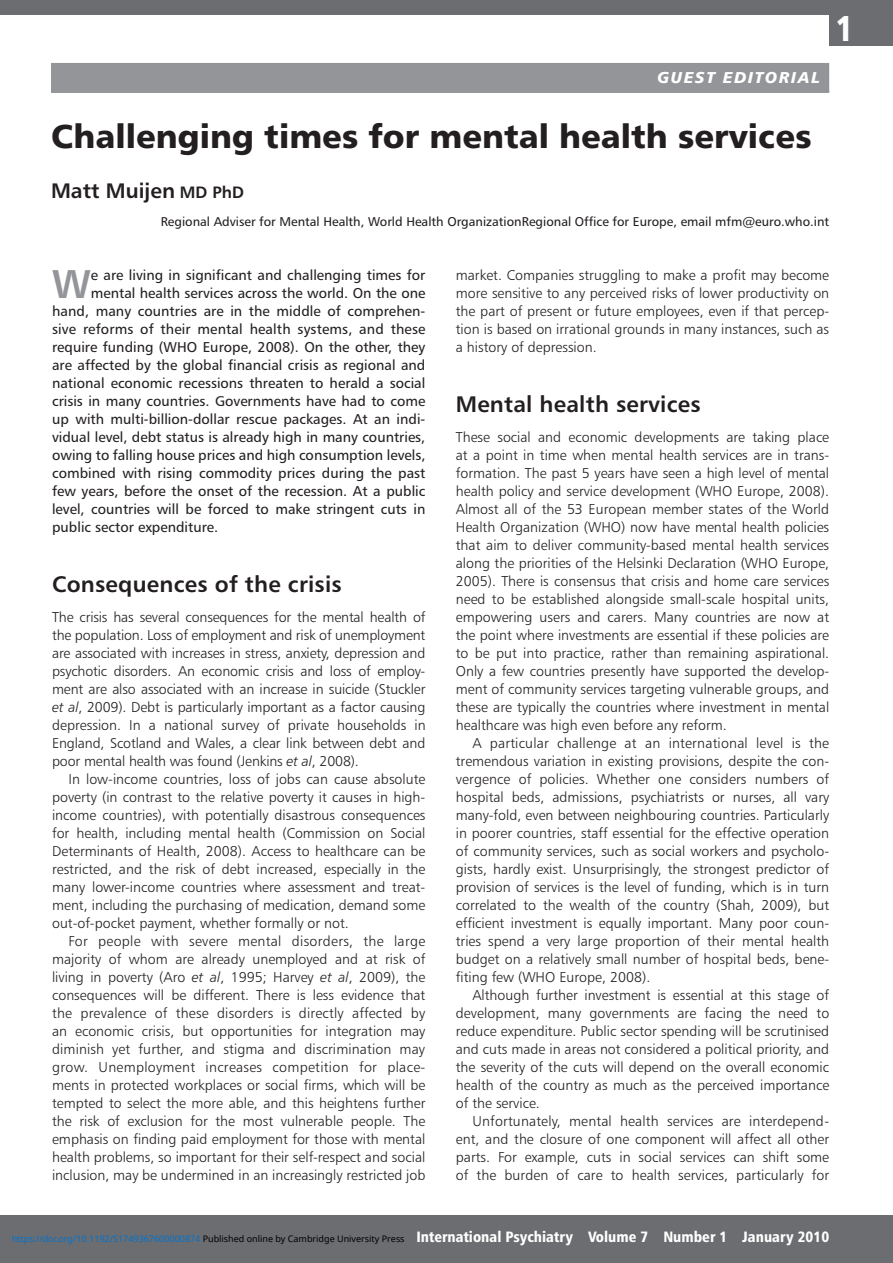
<style>
.page{position:relative;width:893px;height:1263px;background:#fff}
.page>*{position:absolute;margin:0;border:0;box-sizing:border-box;transform-origin:0 0}
.Intro_text{font:40.2px "Humanist 777 BT Bold B";color:#939598}
.Paper_title{font:36px "Humanist 777 BT Black Condensed B";color:#fff}
.Paper_title-2{font:33px "Humanist 777 BT Black B";color:#231f20}
.Subhead1{font:22.5px "Humanist 777 BT Bold B";letter-spacing:.01em;color:#231f20}
.Author{font:21px "Humanist 777 BT Bold B";color:#231f20}
.Section{font:15.75px "Humanist 777 BT Black Italic B";letter-spacing:.1em;color:#fff}
.t1{font:15px "Humanist 777 BT Black Condensed B";color:#fff}
.Body_text{font:14.25px/18px "Humanist 777 BT Light B";color:#231f20;text-align:justify}
.Noindent{font:14.25px/18px "Humanist 777 BT Light B";letter-spacing:-.005em;color:#231f20;text-align:justify}
.Intro_text-2{font:14.25px "Humanist 777 BT Roman B";color:#231f20}
.Address{font:12.75px "Humanist 777 BT Roman B";color:#231f20}
.t2{font:9px "Noto Sans";color:#0172cf}
.s1{font-size:16.5px}
.s2{font-family:"Humanist 777 BT Light Italic B"}
.s3{color:#000}
</style>
<div class="page">
<div style="left:0;top:1215px;width:893px;height:48px;background:#6c6d70"></div>
<div style="left:829px;top:0;width:64px;height:46px;background:#6c6d70"></div>
<div style="left:0;top:0;width:893px;height:15px;background:#6c6d70"></div>
<div style="left:51px;top:63px;width:778px;height:30px;background:#939598"></div>
<p class="Paper_title" style="left:836px;top:6px;width:20px">1</p>
<p class="Section" style="left:657px;top:67px;width:164px">GUEST EDITORIAL</p>
<p class="Paper_title-2" style="left:51px;top:116px;width:762px">Challenging times for mental health services</p>
<p class="Author" style="left:51px;top:177px;width:194px">Matt Muijen <span class="s1">MD PhD</span></p>
<p class="Address" style="left:161px;top:214px;width:670px">Regional Adviser for Mental Health, World Health OrganizationRegional Office for Europe, email mfm@euro.who.int</p>
<p class="Intro_text" style="left:52px;top:259px;width:40px">W</p>
<p class="Intro_text-2" style="left:91px;top:266px;width:336px">e are living in significant and challenging times for</p>
<p class="Intro_text-2" style="left:91px;top:284px;width:336px">mental health services across the world. On the one</p>
<p class="Intro_text-2" style="left:52px;top:302px;width:375px">hand, many countries are in the middle of comprehen-</p>
<p class="Intro_text-2" style="left:52px;top:320px;width:375px">sive reforms of their mental health systems, and these</p>
<p class="Intro_text-2" style="left:52px;top:338px;width:375px">require funding (WHO Europe, 2008). On the other, they</p>
<p class="Intro_text-2" style="left:52px;top:356px;width:375px">are affected by the global financial crisis as regional and</p>
<p class="Intro_text-2" style="left:52px;top:374px;width:375px">national economic recessions threaten to herald a social</p>
<p class="Intro_text-2" style="left:52px;top:392px;width:375px">crisis in many countries. Governments have had to come</p>
<p class="Intro_text-2" style="left:52px;top:410px;width:375px">up with multi-billion-dollar rescue packages. At an indi-</p>
<p class="Intro_text-2" style="left:52px;top:428px;width:375px">vidual level, debt status is already high in many countries,</p>
<p class="Intro_text-2" style="left:52px;top:446px;width:375px">owing to falling house prices and high consumption levels,</p>
<p class="Intro_text-2" style="left:52px;top:464px;width:375px">combined with rising commodity prices during the past</p>
<p class="Intro_text-2" style="left:52px;top:482px;width:375px">few years, before the onset of the recession. At a public</p>
<p class="Intro_text-2" style="left:52px;top:500px;width:375px">level, countries will be forced to make stringent cuts in</p>
<p class="Intro_text-2" style="left:52px;top:518px;width:168px">public sector expenditure.</p>
<p class="Subhead1" style="left:52px;top:570px;width:291px">Consequences of the crisis</p>
<p class="Noindent" style="left:52px;top:608px;width:375px">The crisis has several consequences for the mental health of the population. Loss of employment and risk of unemployment are associated with increases in stress, anxiety, depression and psychotic disorders. An economic crisis and loss of employ&shy;ment are also associated with an increase in suicide (Stuckler <span class="s2">et al</span>, 2009). Debt is particularly important as a factor causing depression. In a national survey of private households in England, Scotland and Wales, a clear link between debt and poor mental health was found (Jenkins <span class="s2">et al</span>, 2008).</p>
<p class="Body_text" style="left:52px;top:770px;width:375px;text-indent:16px">In low-income countries, loss of jobs can cause absolute poverty (in contrast to the relative poverty it causes in high&shy;income countries), with potentially disastrous consequences for health, including mental health (Commission on Social Determinants of Health, 2008). Access to healthcare can be restricted, and the risk of debt increased, especially in the many lower-income countries where assessment and treat&shy;ment, including the purchasing of medication, demand some out-of-pocket payment, whether formally or not.</p>
<p class="Body_text" style="left:52px;top:932px;width:375px;text-indent:16px">For people with severe mental disorders, the large majority of whom are already unemployed and at risk of living in poverty (Aro <span class="s2">et al</span>, 1995; Harvey <span class="s2">et al</span>, 2009), the consequences will be different. There is less evidence that the prevalence of these disorders is directly affected by an economic crisis, but opportunities for integration may diminish yet further, and stigma and discrimination may grow. Unemployment increases competition for place&shy;ments in protected workplaces or social firms, which will be tempted to select the more able, and this heightens further the risk of exclusion for the most vulnerable people. The emphasis on finding paid employment for those with mental health problems, so important for their self-respect and social inclusion, may be undermined in an increasingly restricted job</p>
<p class="Body_text" style="left:456px;top:265px;width:375px">market. Companies struggling to make a profit may become more sensitive to any perceived risks of lower productivity on the part of present or future employees, even if that percep&shy;tion is based on irrational grounds in many instances, such as a history of depression.</p>
<p class="Subhead1" style="left:456px;top:389px;width:246px">Mental health services</p>
<p class="Noindent" style="left:456px;top:427px;width:375px">These social and economic developments are taking place at a point in time when mental health services are in trans&shy;formation. The past 5 years have seen a high level of mental health policy and service development (WHO Europe, 2008).<br>Almost all of the 53 European member states of the World Health Organization (WHO) now have mental health policies that aim to deliver community-based mental health services along the priorities of the Helsinki Declaration (WHO Europe, 2005). There is consensus that crisis and home care services need to be established alongside small-scale hospital units, empowering users and carers. Many countries are now at the point where investments are essential if these policies are to be put into practice, rather than remaining aspirational.<br>Only a few countries presently have supported the develop&shy;ment of community services targeting vulnerable groups, and these are typically the countries where investment in mental healthcare was high even before any reform.</p>
<p class="Body_text" style="left:456px;top:733px;width:375px;text-indent:16px">A particular challenge at an international level is the tremendous variation in existing provisions, despite the con&shy;vergence of policies. Whether one considers numbers of hospital beds, admissions, psychiatrists or nurses, all vary many-fold, even between neighbouring countries. Particularly in poorer countries, staff essential for the effective operation of community services, such as social workers and psycholo&shy;gists, hardly exist. Unsurprisingly, the strongest predictor of provision of services is the level of funding, which is in turn correlated to the wealth of the country (Shah, 2009), but efficient investment is equally important. Many poor coun&shy;tries spend a very large proportion of their mental health budget on a relatively small number of hospital beds, bene&shy;fiting few (WHO Europe, 2008).</p>
<p class="Body_text" style="left:456px;top:985px;width:375px;text-indent:16px">Although further investment is essential at this stage of development, many governments are facing the need to reduce expenditure. Public sector spending will be scrutinised and cuts made in areas not considered a political priority, and the severity of the cuts will depend on the overall economic health of the country as much as the perceived importance of the service.</p>
<p class="Body_text" style="left:456px;top:1111px;width:375px;text-indent:16px">Unfortunately, mental health services are interdepend&shy;ent, and the closure of one component will affect all other parts. For example, cuts in social services can shift some of the burden of care to health services, particularly for</p>
<p class="t2" style="left:12px;top:1232px;width:394px">https://doi.org/10.1192/S1749367600000874 <span class="s3">Published online by Cambridge University Press</span></p>
<p class="t1" style="left:416px;top:1227px;width:414px">International Psychiatry Volume 7 Number 1 January 2010</p>
</div>
